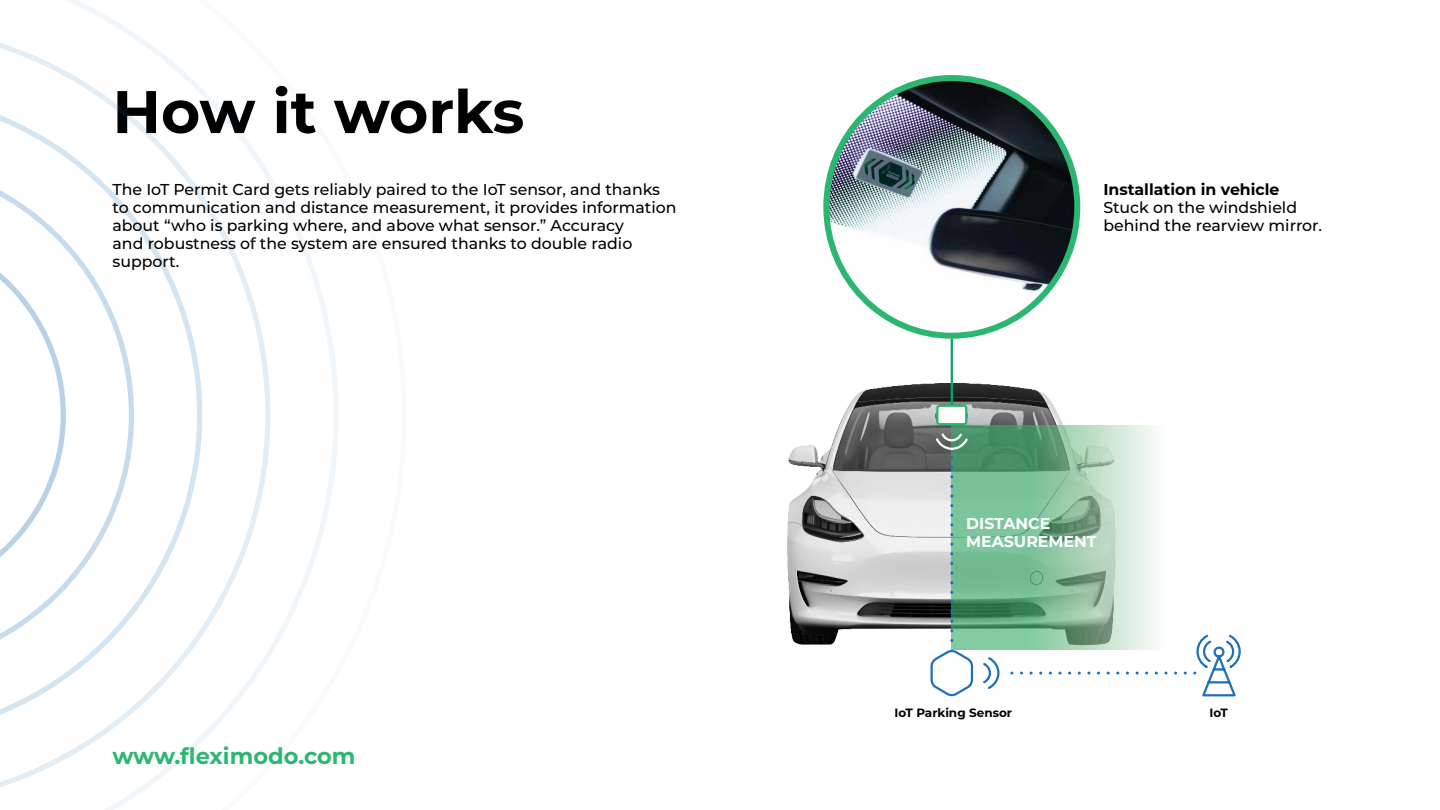
<style>
.page{position:relative;width:1440px;height:810px;background:#fff}
.page>*{position:absolute;margin:0;border:0;box-sizing:border-box;transform-origin:0 0}
.t1{font:700 60px "Montserrat";letter-spacing:-.005em;color:#000}
.t2{font:700 22.5px "Montserrat";color:#2bb770}
.t3{font:500 15.75px/18px "Montserrat";color:#000}
.t4{font:700 15.75px "Montserrat";color:#000}
.t5{font:700 15.75px/18px "Montserrat";color:#fff}
.t6{font:700 12px "Montserrat";color:#000}
</style>
<div class="page">
<svg style="left:66px;top:0;width:272px;height:810px"></svg>
<svg style="left:0;top:23px;width:270px;height:783px"></svg>
<svg style="left:0;top:92px;width:202px;height:646px"></svg>
<svg style="left:0;top:160px;width:134px;height:510px"></svg>
<svg style="left:0;top:228px;width:66px;height:374px"></svg>
<img style="left:787px;top:367px;width:276px;height:281px">
<img style="left:828px;top:78px;width:249px;height:258px">
<div style="left:823px;top:75px;width:257px;height:264px;border:6px solid #2bb770;border-radius:50%"></div>
<div style="left:937px;top:406px;width:29px;height:18px;background:#fff;border-radius:2px"></div>
<div style="left:936px;top:405px;width:31px;height:20px;border:2px solid #2bb770;border-radius:2px"></div>
<svg style="left:983px;top:657px;width:16px;height:32px"></svg>
<hr style="left:951px;top:339px;width:2px;height:66px;background:#00a767">
<svg style="left:930px;top:648px;width:44px;height:49px"></svg>
<svg style="left:952px;top:425px;width:202px;height:225px;background:#8ec1a2"></svg>
<svg style="left:1021px;top:633px;width:220px;height:64px"></svg>
<svg style="left:934px;top:432px;width:36px;height:19px"></svg>
<svg style="left:950px;top:458px;width:3px;height:173px"></svg>
<h1 class="t1" style="left:112px;top:69px;width:413px">How it works</h1>
<p class="t3" style="left:112px;top:180px;width:566px">The IoT Permit Card gets reliably paired to the IoT sensor, and thanks to communication and distance measurement, it provides information about “who is parking where, and above what sensor.” Accuracy<br>and robustness of the system are ensured thanks to double radio support.</p>
<p class="t4" style="left:1103px;top:178px;width:178px">Installation in vehicle</p>
<p class="t3" style="left:1103px;top:198px;width:220px">Stuck on the windshield behind the rearview mirror.</p>
<p class="t5" style="left:966px;top:514px;width:132px">DISTANCE<br>MEASUREMENT</p>
<h2 class="t2" style="left:112px;top:740px;width:245px">www.fleximodo.com</h2>
<p class="t6" style="left:895px;top:704px;width:119px">IoT Parking Sensor</p>
<p class="t6" style="left:1209px;top:704px;width:20px">IoT</p>
</div>
